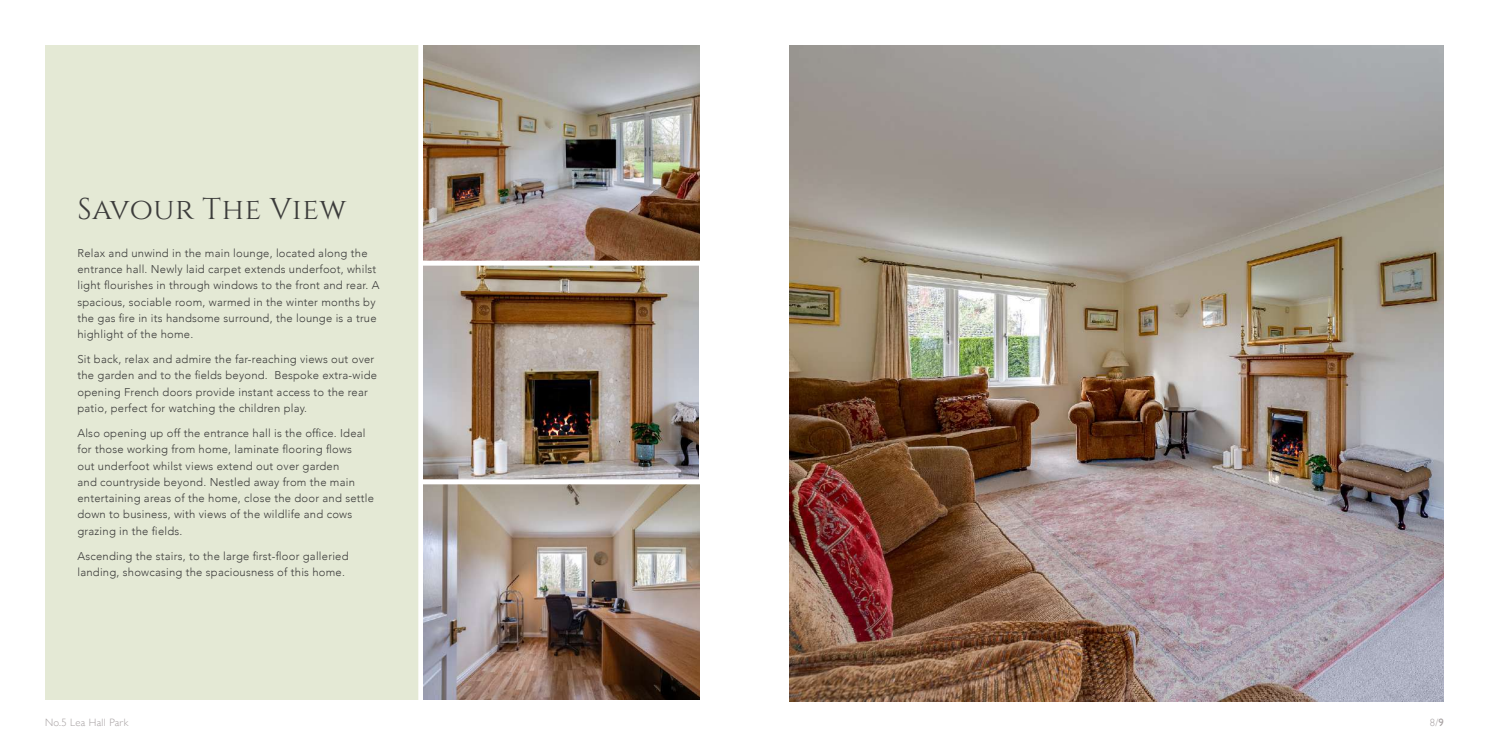
<style>
.page{position:relative;width:1489px;height:745px;background:#fff}
.page>*{position:absolute;margin:0;border:0;box-sizing:border-box;transform-origin:0 0}
.t1{font:30px "Cinzel";letter-spacing:.015em;color:#3c3c3b}
.t2{font:300 11.25px/16.2px "Avenir";letter-spacing:.02em;color:#3c3c3b}
.t3{font:300 10.62px "Gill Sans";letter-spacing:.025em;color:#a6a0a1}
.s1{font-weight:400}
</style>
<div class="page">
<div style="left:45px;top:45px;width:375px;height:654px;background:#e4e9d5"></div>
<img style="left:423px;top:45px;width:276px;height:434px">
<img style="left:423px;top:265px;width:275px;height:214px">
<img style="left:423px;top:484px;width:276px;height:215px">
<div style="left:419px;top:260px;width:289px;height:5px;background:#fff"></div>
<svg style="left:418px;top:45px;width:2px;height:655px"></svg>
<img style="left:789px;top:45px;width:654px;height:655px">
<h1 class="t1" style="left:77px;top:191px;width:270px">Savour The View</h1>
<p class="t2" style="left:77px;top:244px;width:303px">Relax and unwind in the main lounge, located along the entrance hall. Newly laid carpet extends underfoot, whilst light flourishes in through windows to the front and rear. A spacious, sociable room, warmed in the winter months by the gas fire in its handsome surround, the lounge is a true highlight of the home.</p>
<p class="t2" style="left:77px;top:351px;width:301px">Sit back, relax and admire the far-reaching views out over the garden and to the fields beyond. Bespoke extra-wide opening French doors provide instant access to the rear patio, perfect for watching the children play.</p>
<p class="t2" style="left:77px;top:424px;width:298px">Also opening up off the entrance hall is the office. Ideal for those working from home, laminate flooring flows<br>out underfoot whilst views extend out over garden<br>and countryside beyond. Nestled away from the main entertaining areas of the home, close the door and settle down to business, with views of the wildlife and cows grazing in the fields.</p>
<p class="t2" style="left:77px;top:547px;width:273px">Ascending the stairs, to the large first-floor galleried landing, showcasing the spaciousness of this home.</p>
<p class="t3" style="left:45px;top:713px;width:85px">No.5 Lea Hall Park</p>
<p class="t3" style="left:1429px;top:713px;width:16px">8/<span class="s1">9</span></p>
</div>
